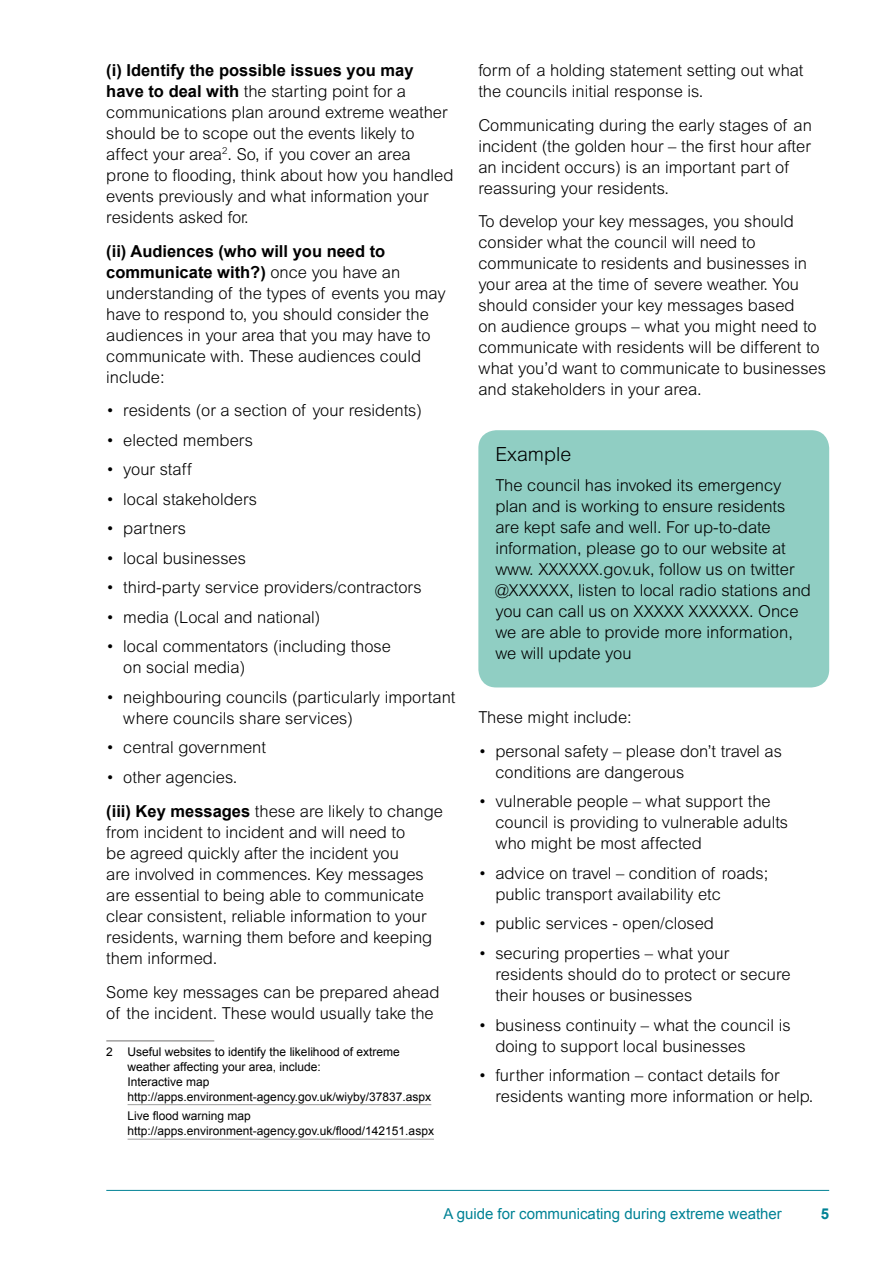
<style>
.page{position:relative;width:893px;height:1263px;background:#fff}
.page>*{position:absolute;margin:0;border:0;box-sizing:border-box;transform-origin:0 0}
.t1{font:300 19.5px "Arial MT Std";color:#000}
.t2{font:300 16.5px/21px "Arial MT Std";color:#000}
.t3{font:700 16.5px/21px "Arial";color:#000}
.t4{font:15px "Arial";color:#008295}
.t5{font:700 15px "Arial";color:#008295}
.t6{font:12px/15px "Arial";color:#000}
.s1{font-family:"Arial";font-weight:700}
.s2{font-family:"Arial MT Std";font-weight:300}
</style>
<div class="page">
<hr style="left:106px;top:1190px;width:723px;height:1px;background:#008295">
<hr style="left:106px;top:1041px;width:108px;height:1px;background:#706f6f">
<hr style="left:128px;top:1104px;width:303px;height:1px;background:#9d9d9c">
<hr style="left:128px;top:1139px;width:306px;height:1px;background:#9d9d9c">
<div style="left:478px;top:430px;width:351px;height:257px;background:#90cec3;border-radius:18px"></div>
<p class="t3" style="left:106px;top:60px;width:309px">(i) Identify the possible issues you may</p>
<p class="t2" style="left:106px;top:80px;width:349px"><span class="s1">have to deal with</span> the starting point for a communications plan around extreme weather should be to scope out the events likely to affect your area<sup>2</sup>. So, if you cover an area prone to flooding, think about how you handled events previously and what information your residents asked for.</p>
<p class="t3" style="left:106px;top:241px;width:295px">(ii) Audiences (who will you need to communicate with?) <span class="s2">once you have an</span></p>
<p class="t2" style="left:106px;top:282px;width:341px">understanding of the types of events you may have to respond to, you should consider the audiences in your area that you may have to communicate with. These audiences could include:</p>
<p class="t2" style="left:106px;top:400px;width:317px">• residents (or a section of your residents)</p>
<p class="t2" style="left:106px;top:430px;width:148px">• elected members</p>
<p class="t2" style="left:106px;top:459px;width:87px">• your staff</p>
<p class="t2" style="left:106px;top:489px;width:152px">• local stakeholders</p>
<p class="t2" style="left:106px;top:518px;width:81px">• partners</p>
<p class="t2" style="left:106px;top:548px;width:141px">• local businesses</p>
<p class="t2" style="left:106px;top:577px;width:317px">• third-party service providers/contractors</p>
<p class="t2" style="left:106px;top:607px;width:216px">• media (Local and national)</p>
<p class="t2" style="left:123px;top:636px;width:269px;text-indent:-17px">• local commentators (including those on social media)</p>
<p class="t2" style="left:123px;top:687px;width:334px;text-indent:-17px">• neighbouring councils (particularly important where councils share services)</p>
<p class="t2" style="left:106px;top:737px;width:161px">• central government</p>
<p class="t2" style="left:106px;top:760px;width:338px;line-height:33.8px">• other agencies.<br><span class="s1">(iii) Key messages</span> these are likely to change</p>
<p class="t2" style="left:106px;top:821px;width:327px">from incident to incident and will need to<br>be agreed quickly after the incident you<br>are involved in commences. Key messages are essential to being able to communicate clear consistent, reliable information to your residents, warning them before and keeping them informed.</p>
<p class="t2" style="left:106px;top:981px;width:335px">Some key messages can be prepared ahead of the incident. These would usually take the</p>
<p class="t6" style="left:128px;top:1044px;width:305px;text-indent:-21px">2 Useful websites to identify the likelihood of extreme weather affecting your area, include:<br>Interactive map http://apps.environment-agency.gov.uk/wiyby/37837.aspx</p>
<p class="t6" style="left:128px;top:1109px;width:308px">Live flood warning map http://apps.environment-agency.gov.uk/flood/142151.aspx</p>
<p class="t2" style="left:478px;top:59px;width:327px">form of a holding statement setting out what the councils initial response is.</p>
<p class="t2" style="left:478px;top:114px;width:335px">Communicating during the early stages of an incident (the golden hour – the first hour after an incident occurs) is an important part of reassuring your residents.</p>
<p class="t2" style="left:478px;top:211px;width:349px">To develop your key messages, you should consider what the council will need to communicate to residents and businesses in your area at the time of severe weather. You should consider your key messages based<br>on audience groups – what you might need to communicate with residents will be different to what you’d want to communicate to businesses and stakeholders in your area.</p>
<p class="t1" style="left:495px;top:443px;width:77px">Example</p>
<p class="t2" style="left:495px;top:475px;width:317px">The council has invoked its emergency plan and is working to ensure residents are kept safe and well. For up-to-date information, please go to our website at www. XXXXXX.gov.uk, follow us on twitter @XXXXXX, listen to local radio stations and you can call us on XXXXX XXXXXX. Once we are able to provide more information, we will update you</p>
<p class="t2" style="left:478px;top:707px;width:155px">These might include:</p>
<p class="t2" style="left:495px;top:741px;width:288px;text-indent:-17px">• personal safety – please don’t travel as conditions are dangerous</p>
<p class="t2" style="left:495px;top:791px;width:294px;text-indent:-17px">• vulnerable people – what support the council is providing to vulnerable adults who might be most affected</p>
<p class="t2" style="left:495px;top:863px;width:275px;text-indent:-17px">• advice on travel – condition of roads; public transport availability etc</p>
<p class="t2" style="left:478px;top:913px;width:237px">• public services - open/closed</p>
<p class="t2" style="left:495px;top:943px;width:297px;text-indent:-17px">• securing properties – what your residents should do to protect or secure their houses or businesses</p>
<p class="t2" style="left:495px;top:1014px;width:297px;text-indent:-17px">• business continuity – what the council is doing to support local businesses</p>
<p class="t2" style="left:495px;top:1065px;width:319px;text-indent:-17px">• further information – contact details for residents wanting more information or help.</p>
<p class="t4" style="left:443px;top:1203px;width:340px">A guide for communicating during extreme weather</p>
<p class="t5" style="left:821px;top:1203px;width:10px">5</p>
</div>
